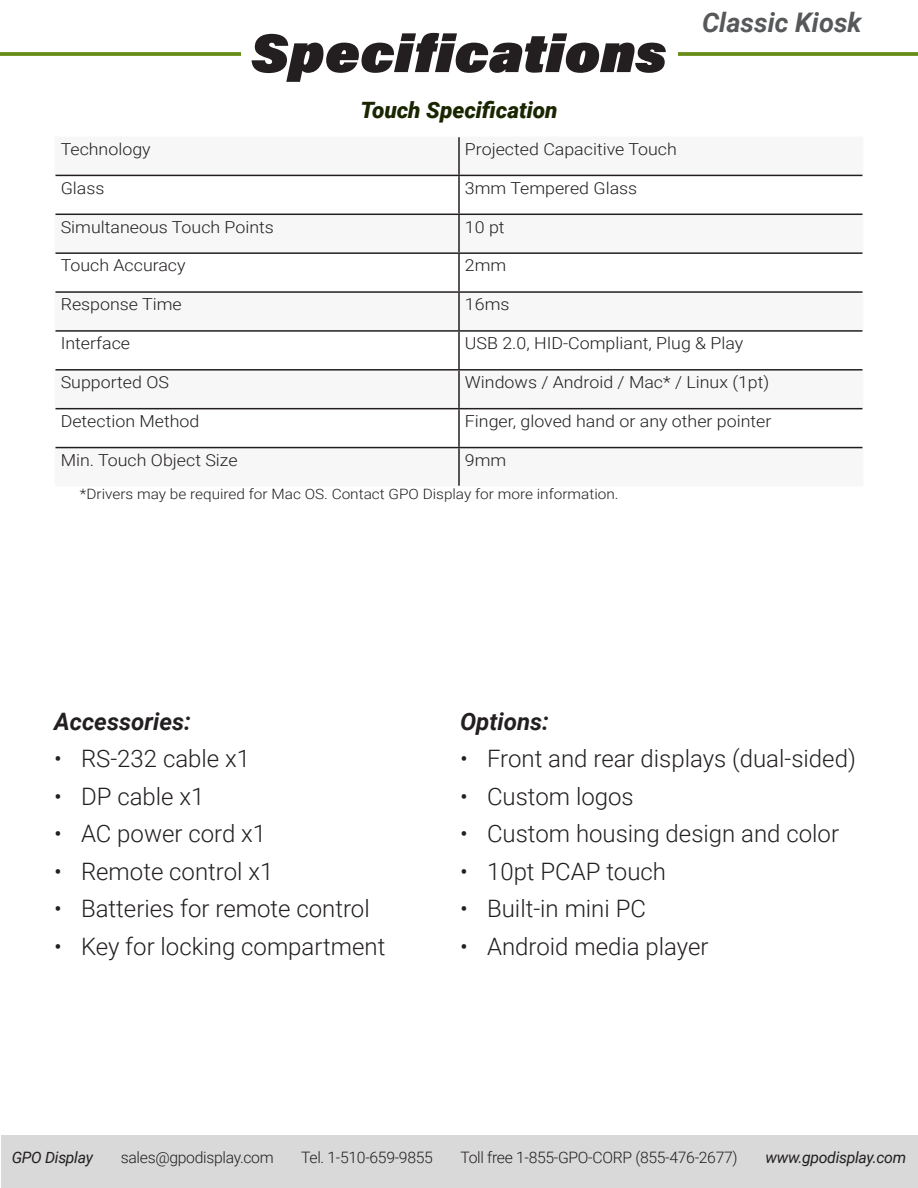
<style>
.page{position:relative;width:918px;height:1188px;background:#fff}
.page>*{position:absolute;margin:0;border:0;box-sizing:border-box;transform-origin:0 0}
.Cutsheet_2nd_Title{font:italic 900 54px "Acumin Pro";color:#231f20}
.Grey_Text{font:italic 700 27px "Roboto";color:#57585a}
.t1{font:300 24px "Roboto";color:#231f20}
.Highlight_Text{font:italic 700 24px "Roboto";color:#231f20}
.Spec_subheader{font:italic 900 22.5px "Roboto";color:#1a2601}
.t2{font:300 16.5px "Roboto";color:#231f20;scale:1.08 1}
.bottom{font:300 15.75px "Roboto";letter-spacing:-.02em;color:#231f20}
.bottom-2{font:italic 15.75px "Roboto";letter-spacing:-.02em;color:#231f20}
.t3{font:300 14.25px "Roboto";color:#231f20;scale:1.08 1}
</style>
<div class="page">
<div style="left:2px;top:1136px;width:916px;height:52px;background:#d9d9d9"></div>
<hr style="left:0;top:52px;width:918px;height:4px;background:#799a32">
<hr style="left:0;top:52px;width:918px;height:3px;background:#678c16">
<div style="left:241px;top:0;width:436px;height:71px;background:#fff"></div>
<svg style="left:55px;top:174px;width:808px;height:275px"></svg>
<hr style="left:458px;top:137px;width:2px;height:38px;background:#231f20">
<hr style="left:56px;top:175px;width:403px;height:1px;background:#231f20">
<hr style="left:459px;top:175px;width:403px;height:1px;background:#231f20">
<hr style="left:458px;top:176px;width:2px;height:38px;background:#231f20">
<hr style="left:56px;top:214px;width:403px;height:1px;background:#231f20">
<hr style="left:459px;top:214px;width:403px;height:1px;background:#231f20">
<hr style="left:458px;top:215px;width:2px;height:37px;background:#231f20">
<hr style="left:56px;top:252px;width:403px;height:2px;background:#231f20">
<hr style="left:459px;top:252px;width:403px;height:2px;background:#231f20">
<hr style="left:458px;top:254px;width:2px;height:37px;background:#231f20">
<hr style="left:56px;top:291px;width:403px;height:2px;background:#231f20">
<hr style="left:459px;top:291px;width:403px;height:2px;background:#231f20">
<hr style="left:458px;top:293px;width:2px;height:37px;background:#231f20">
<hr style="left:56px;top:330px;width:403px;height:2px;background:#231f20">
<hr style="left:459px;top:330px;width:403px;height:2px;background:#231f20">
<hr style="left:458px;top:332px;width:2px;height:37px;background:#231f20">
<hr style="left:56px;top:369px;width:403px;height:2px;background:#231f20">
<hr style="left:459px;top:369px;width:403px;height:2px;background:#231f20">
<hr style="left:458px;top:371px;width:2px;height:37px;background:#231f20">
<hr style="left:56px;top:408px;width:403px;height:1px;background:#231f20">
<hr style="left:459px;top:408px;width:403px;height:1px;background:#231f20">
<hr style="left:458px;top:409px;width:2px;height:38px;background:#231f20">
<hr style="left:56px;top:447px;width:403px;height:1px;background:#231f20">
<hr style="left:459px;top:447px;width:403px;height:1px;background:#231f20">
<hr style="left:458px;top:448px;width:2px;height:38px;background:#231f20">
<p class="Cutsheet_2nd_Title" style="left:251px;top:14px;width:417px">Specifications</p>
<p class="Spec_subheader" style="left:360px;top:94px;width:199px">Touch Specification</p>
<p class="Grey_Text" style="left:702px;top:4px;width:161px">Classic Kiosk</p>
<p class="t2" style="left:61px;top:137px;width:85px">Technology</p>
<p class="t2" style="left:465px;top:137px;width:198px">Projected Capacitive Touch</p>
<p class="t2" style="left:61px;top:176px;width:42px">Glass</p>
<p class="t2" style="left:465px;top:176px;width:161px">3mm Tempered Glass</p>
<p class="t2" style="left:61px;top:215px;width:199px">Simultaneous Touch Points</p>
<p class="t2" style="left:465px;top:215px;width:38px">10 pt</p>
<p class="t2" style="left:61px;top:254px;width:117px">Touch Accuracy</p>
<p class="t2" style="left:465px;top:254px;width:40px">2mm</p>
<p class="t2" style="left:61px;top:293px;width:114px">Response Time</p>
<p class="t2" style="left:465px;top:293px;width:43px">16ms</p>
<p class="t2" style="left:61px;top:332px;width:66px">Interface</p>
<p class="t2" style="left:465px;top:332px;width:259px">USB 2.0, HID-Compliant, Plug &amp; Play</p>
<p class="t2" style="left:61px;top:371px;width:102px">Supported OS</p>
<p class="t2" style="left:465px;top:371px;width:283px">Windows / Android / Mac* / Linux (1pt)</p>
<p class="t2" style="left:61px;top:410px;width:130px">Detection Method</p>
<p class="t2" style="left:465px;top:410px;width:285px">Finger, gloved hand or any other pointer</p>
<p class="t2" style="left:61px;top:448px;width:165px">Min. Touch Object Size</p>
<p class="t2" style="left:465px;top:448px;width:40px">9mm</p>
<p class="t3" style="left:80px;top:484px;width:500px">*Drivers may be required for Mac OS. Contact GPO Display for more information.</p>
<p class="Highlight_Text" style="left:54px;top:704px;width:138px">Accessories:</p>
<p class="t1" style="left:54px;top:742px;width:198px">• RS-232 cable x1</p>
<p class="t1" style="left:54px;top:779px;width:152px">• DP cable x1</p>
<p class="t1" style="left:54px;top:817px;width:214px">• AC power cord x1</p>
<p class="t1" style="left:54px;top:854px;width:221px">• Remote control x1</p>
<p class="t1" style="left:54px;top:892px;width:317px">• Batteries for remote control</p>
<p class="t1" style="left:54px;top:929px;width:333px">• Key for locking compartment</p>
<p class="Highlight_Text" style="left:460px;top:704px;width:90px">Options:</p>
<p class="t1" style="left:460px;top:742px;width:397px">• Front and rear displays (dual-sided)</p>
<p class="t1" style="left:460px;top:779px;width:175px">• Custom logos</p>
<p class="t1" style="left:460px;top:817px;width:381px">• Custom housing design and color</p>
<p class="t1" style="left:460px;top:854px;width:208px">• 10pt PCAP touch</p>
<p class="t1" style="left:460px;top:892px;width:187px">• Built-in mini PC</p>
<p class="t1" style="left:460px;top:929px;width:250px">• Android media player</p>
<p class="bottom-2" style="left:12px;top:1147px;width:83px">GPO Display</p>
<p class="bottom" style="left:121px;top:1147px;width:154px">sales@gpodisplay.com</p>
<p class="bottom" style="left:301px;top:1147px;width:133px">Tel. 1-510-659-9855</p>
<p class="bottom" style="left:460px;top:1147px;width:279px">Toll free 1-855-GPO-CORP (855-476-2677)</p>
<p class="bottom-2" style="left:766px;top:1147px;width:142px">www.gpodisplay.com</p>
</div>
